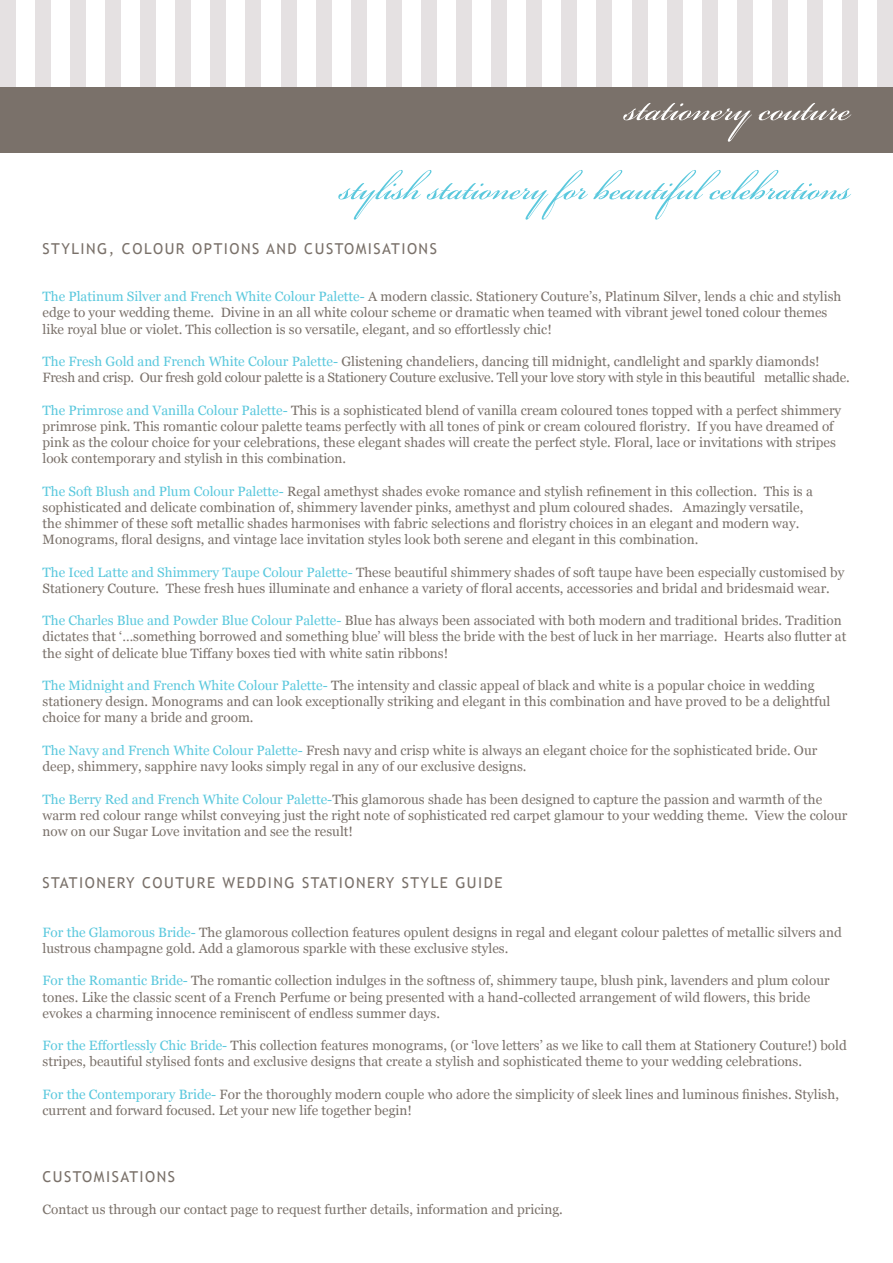
<style>
.page{position:relative;width:893px;height:1263px;background:#fff}
.page>*{position:absolute;margin:0;border:0;box-sizing:border-box;transform-origin:0 0}
.t1{font:54px "Bickham Script Two";color:#fff}
.t2{font:51px "Bickham Script Two";color:#5ac8dd}
.t3{font:15px "Trebuchet MS";letter-spacing:.1em;color:#7a716a}
.t4{font:13.5px/16.2px "Georgia";color:#7a716a}
.t5{font:13.5px/16.2px "Georgia";letter-spacing:-.02em;color:#7a716a}
.s1{color:#5ac8dd}
</style>
<div class="page">
<div style="left:0;top:0;width:16px;height:89px;background:#e5e1e2"></div>
<div style="left:35px;top:0;width:16px;height:89px;background:#e5e1e2"></div>
<div style="left:70px;top:0;width:16px;height:89px;background:#e5e1e2"></div>
<div style="left:105px;top:0;width:16px;height:89px;background:#e5e1e2"></div>
<div style="left:140px;top:0;width:16px;height:89px;background:#e5e1e2"></div>
<div style="left:175px;top:0;width:16px;height:89px;background:#e5e1e2"></div>
<div style="left:211px;top:0;width:15px;height:89px;background:#e5e1e2"></div>
<div style="left:246px;top:0;width:15px;height:89px;background:#e5e1e2"></div>
<div style="left:281px;top:0;width:15px;height:89px;background:#e5e1e2"></div>
<div style="left:316px;top:0;width:15px;height:89px;background:#e5e1e2"></div>
<div style="left:351px;top:0;width:16px;height:89px;background:#e5e1e2"></div>
<div style="left:386px;top:0;width:16px;height:89px;background:#e5e1e2"></div>
<div style="left:421px;top:0;width:16px;height:89px;background:#e5e1e2"></div>
<div style="left:456px;top:0;width:16px;height:89px;background:#e5e1e2"></div>
<div style="left:491px;top:0;width:16px;height:89px;background:#e5e1e2"></div>
<div style="left:526px;top:0;width:16px;height:89px;background:#e5e1e2"></div>
<div style="left:561px;top:0;width:16px;height:89px;background:#e5e1e2"></div>
<div style="left:597px;top:0;width:15px;height:89px;background:#e5e1e2"></div>
<div style="left:632px;top:0;width:15px;height:89px;background:#e5e1e2"></div>
<div style="left:667px;top:0;width:15px;height:89px;background:#e5e1e2"></div>
<div style="left:702px;top:0;width:15px;height:89px;background:#e5e1e2"></div>
<div style="left:737px;top:0;width:16px;height:89px;background:#e5e1e2"></div>
<div style="left:772px;top:0;width:16px;height:89px;background:#e5e1e2"></div>
<div style="left:807px;top:0;width:16px;height:89px;background:#e5e1e2"></div>
<div style="left:842px;top:0;width:16px;height:89px;background:#e5e1e2"></div>
<div style="left:877px;top:0;width:16px;height:89px;background:#e5e1e2"></div>
<div style="left:0;top:88px;width:893px;height:65px;background:#7a716a"></div>
<p class="t1" style="left:625px;top:70px;width:227px">stationery couture</p>
<p class="t2" style="left:340px;top:152px;width:512px">stylish stationery for beautiful celebrations</p>
<p class="t3" style="left:43px;top:240px;width:396px">STYLING, COLOUR OPTIONS AND CUSTOMISATIONS</p>
<p class="t4" style="left:43px;top:289px;width:800px"><span class="s1">The Platinum Silver and French White Colour Palette-</span> A modern classic. Stationery Couture’s, Platinum Silver, lends a chic and stylish edge to your wedding theme. Divine in an all white colour scheme or dramatic when teamed with vibrant jewel toned colour themes like royal blue or violet. This collection is so versatile, elegant, and so effortlessly chic!</p>
<p class="t5" style="left:43px;top:354px;width:809px"><span class="s1">The Fresh Gold and French White Colour Palette-</span> Glistening chandeliers, dancing till midnight, candlelight and sparkly diamonds!<br>Fresh and crisp. Our fresh gold colour palette is a Stationery Couture exclusive. Tell your love story with style in this beautiful metallic shade.</p>
<p class="t4" style="left:43px;top:402px;width:800px"><span class="s1">The Primrose and Vanilla Colour Palette-</span> This is a sophisticated blend of vanilla cream coloured tones topped with a perfect shimmery primrose pink. This romantic colour palette teams perfectly with all tones of pink or cream coloured floristry. If you have dreamed of pink as the colour choice for your celebrations, these elegant shades will create the perfect style. Floral, lace or invitations with stripes look contemporary and stylish in this combination.</p>
<p class="t4" style="left:43px;top:483px;width:772px"><span class="s1">The Soft Blush and Plum Colour Palette-</span> Regal amethyst shades evoke romance and stylish refinement in this collection. This is a sophisticated and delicate combination of, shimmery lavender pinks, amethyst and plum coloured shades. Amazingly versatile, the shimmer of these soft metallic shades harmonises with fabric selections and floristry choices in an elegant and modern way.<br>Monograms, floral designs, and vintage lace invitation styles look both serene and elegant in this combination.</p>
<p class="t4" style="left:43px;top:564px;width:803px"><span class="s1">The Iced Latte and Shimmery Taupe Colour Palette-</span> These beautiful shimmery shades of soft taupe have been especially customised by<br>Stationery Couture. These fresh hues illuminate and enhance a variety of floral accents, accessories and bridal and bridesmaid wear.</p>
<p class="t4" style="left:43px;top:613px;width:805px"><span class="s1">The Charles Blue and Powder Blue Colour Palette-</span> Blue has always been associated with both modern and traditional brides. Tradition dictates that ‘…something borrowed and something blue’ will bless the bride with the best of luck in her marriage. Hearts also flutter at the sight of delicate blue Tiffany boxes tied with white satin ribbons!</p>
<p class="t4" style="left:43px;top:678px;width:789px"><span class="s1">The Midnight and French White Colour Palette-</span> The intensity and classic appeal of black and white is a popular choice in wedding stationery design. Monograms and can look exceptionally striking and elegant in this combination and have proved to be a delightful choice for many a bride and groom.</p>
<p class="t4" style="left:43px;top:742px;width:776px"><span class="s1">The Navy and French White Colour Palette-</span> Fresh navy and crisp white is always an elegant choice for the sophisticated bride. Our deep, shimmery, sapphire navy looks simply regal in any of our exclusive designs.</p>
<p class="t4" style="left:43px;top:791px;width:806px"><span class="s1">The Berry Red and French White Colour Palette-</span>This glamorous shade has been designed to capture the passion and warmth of the warm red colour range whilst conveying just the right note of sophisticated red carpet glamour to your wedding theme. View the colour now on our Sugar Love invitation and see the result!</p>
<p class="t3" style="left:43px;top:874px;width:462px">STATIONERY COUTURE WEDDING STATIONERY STYLE GUIDE</p>
<p class="t4" style="left:43px;top:924px;width:801px"><span class="s1">For the Glamorous Bride-</span> The glamorous collection features opulent designs in regal and elegant colour palettes of metallic silvers and lustrous champagne gold. Add a glamorous sparkle with these exclusive styles.</p>
<p class="t4" style="left:43px;top:973px;width:789px"><span class="s1">For the Romantic Bride-</span> The romantic collection indulges in the softness of, shimmery taupe, blush pink, lavenders and plum colour tones. Like the classic scent of a French Perfume or being presented with a hand-collected arrangement of wild flowers, this bride evokes a charming innocence reminiscent of endless summer days.</p>
<p class="t4" style="left:43px;top:1038px;width:806px"><span class="s1">For the Effortlessly Chic Bride-</span> This collection features monograms, (or ‘love letters’ as we like to call them at Stationery Couture!) bold stripes, beautiful stylised fonts and exclusive designs that create a stylish and sophisticated theme to your wedding celebrations.</p>
<p class="t4" style="left:43px;top:1086px;width:798px"><span class="s1">For the Contemporary Bride-</span> For the thoroughly modern couple who adore the simplicity of sleek lines and luminous finishes. Stylish, current and forward focused. Let your new life together begin!</p>
<p class="t3" style="left:43px;top:1167px;width:134px">CUSTOMISATIONS</p>
<p class="t4" style="left:43px;top:1201px;width:522px">Contact us through our contact page to request further details, information and pricing.</p>
</div>
